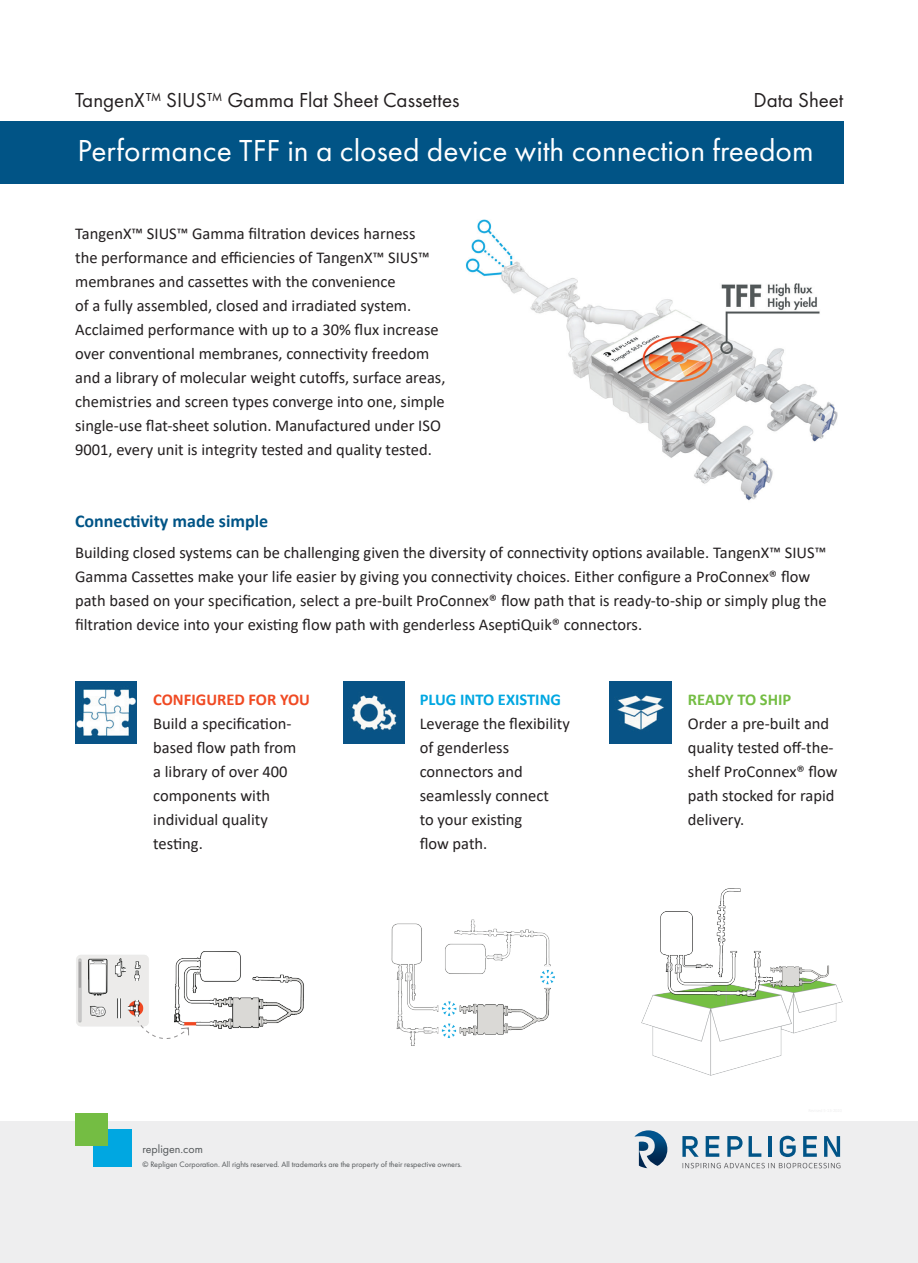
<style>
.page{position:relative;width:918px;height:1263px;background:#fff}
.page>*{position:absolute;margin:0;border:0;box-sizing:border-box;transform-origin:0 0}
.t1{font:31.5px "Futura PT";color:#fff}
.t2{font:21px "Futura PT";color:#231f20}
.t3{font:700 18px "Calibri";color:#015486}
.t4{font:16.5px/24px "Calibri";color:#231f20}
.t5{font:700 16.5px "Calibri";color:#00a7e1}
.t6{font:700 16.5px "Calibri";color:#f04a23}
.t7{font:700 16.5px "Calibri";color:#74bd43}
.t8{font:12px "Futura PT";color:#535759}
.t9{font:8.1px "Futura PT";color:#535759}
</style>
<div class="page">
<img style="left:465px;top:219px;width:373px;height:282px">
<div style="left:0;top:121px;width:843px;height:62px;background:#015486"></div>
<img style="left:76px;top:951px;width:228px;height:78px">
<svg style="left:137px;top:1019px;width:53px;height:20px"></svg>
<img style="left:641px;top:888px;width:201px;height:187px">
<img style="left:391px;top:919px;width:164px;height:127px">
<img style="left:343px;top:682px;width:62px;height:61px">
<img style="left:75px;top:682px;width:62px;height:61px">
<img style="left:610px;top:682px;width:61px;height:61px">
<div style="left:0;top:1120px;width:918px;height:142px;background:#eeeeef"></div>
<svg style="left:634px;top:1130px;width:33px;height:38px"></svg>
<svg style="left:682px;top:1135px;width:158px;height:33px"></svg>
<div style="left:93px;top:1129px;width:39px;height:37px;background:#00a7e1"></div>
<div style="left:76px;top:1113px;width:32px;height:33px;background:#74bd43"></div>
<p class="t2" style="left:75px;top:88px;width:386px">TangenX™ SIUS™ Gamma Flat Sheet Cassettes</p>
<p class="t2" style="left:754px;top:88px;width:91px">Data Sheet</p>
<h1 class="t1" style="left:77px;top:132px;width:738px">Performance TFF in a closed device with connection freedom</h1>
<p class="t4" style="left:75px;top:221px;width:372px">TangenX™ SIUS™ Gamma filtration devices harness<br>the performance and efficiencies of TangenX™ SIUS™ membranes and cassettes with the convenience<br>of a fully assembled, closed and irradiated system.<br>Acclaimed performance with up to a 30% flux increase over conventional membranes, connectivity freedom and a library of molecular weight cutoffs, surface areas, chemistries and screen types converge into one, simple single-use flat-sheet solution. Manufactured under ISO 9001, every unit is integrity tested and quality tested.</p>
<p class="t3" style="left:75px;top:508px;width:195px">Connectivity made simple</p>
<p class="t4" style="left:75px;top:540px;width:753px">Building closed systems can be challenging given the diversity of connectivity options available. TangenX™ SIUS™ Gamma Cassettes make your life easier by giving you connectivity choices. Either configure a ProConnex® flow path based on your specification, select a pre-built ProConnex® flow path that is ready-to-ship or simply plug the filtration device into your existing flow path with genderless AseptiQuik® connectors.</p>
<p class="t6" style="left:153px;top:687px;width:158px">CONFIGURED FOR YOU</p>
<p class="t4" style="left:153px;top:711px;width:145px">Build a specification&shy;based flow path from a library of over 400 components with individual quality testing.</p>
<p class="t5" style="left:420px;top:687px;width:143px">PLUG INTO EXISTING</p>
<p class="t4" style="left:420px;top:711px;width:152px">Leverage the flexibility of genderless connectors and seamlessly connect<br>to your existing<br>flow path.</p>
<p class="t8" style="left:142px;top:1142px;width:62px">repligen.com</p>
<p class="t9" style="left:142px;top:1159px;width:321px">© Repligen Corporation. All rights reserved. All trademarks are the property of their respective owners.</p>
<p class="t7" style="left:688px;top:687px;width:105px">READY TO SHIP</p>
<p class="t4" style="left:688px;top:711px;width:151px">Order a pre-built and quality tested off-the&shy;shelf ProConnex® flow path stocked for rapid delivery.</p>
</div>
